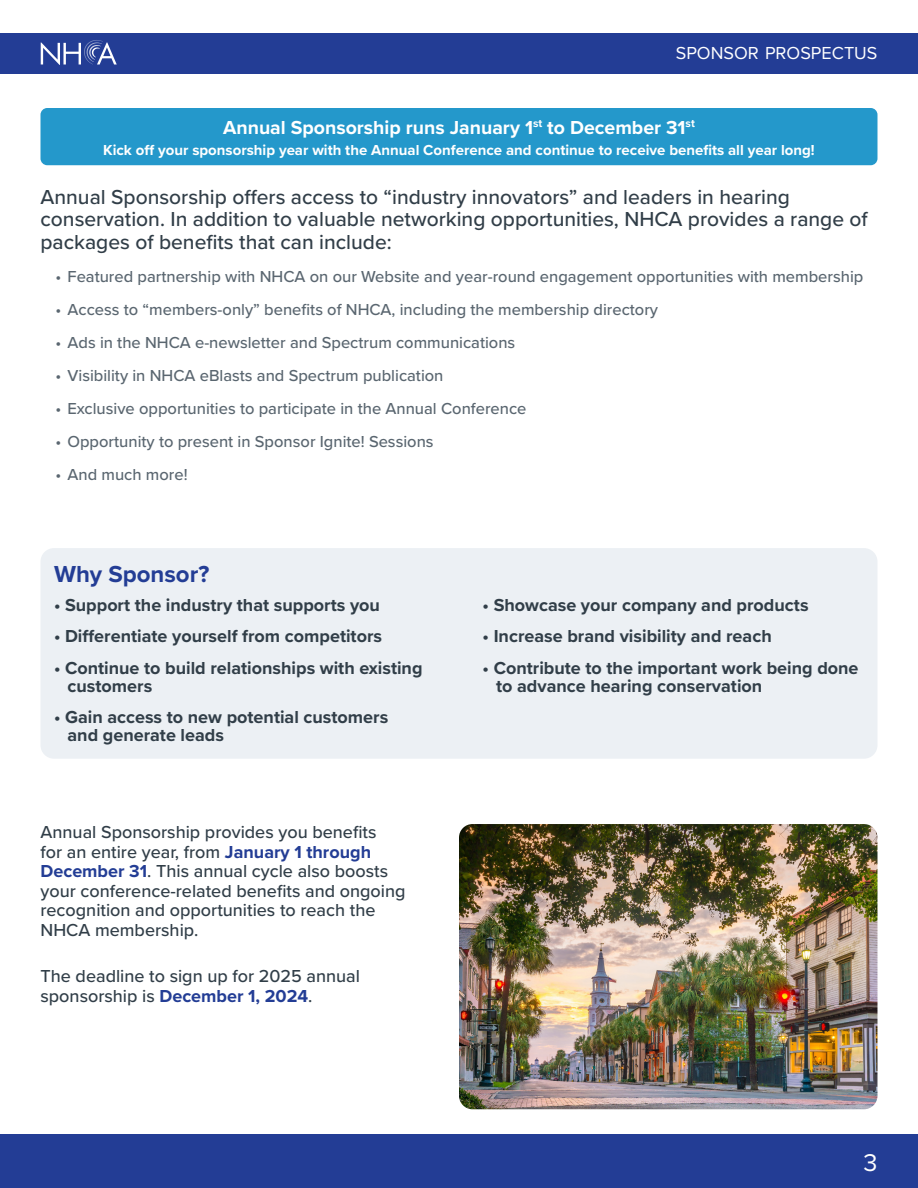
<style>
.page{position:relative;width:918px;height:1188px;background:#fff}
.page>*{position:absolute;margin:0;border:0;box-sizing:border-box;transform-origin:0 0}
.t1{font:25.05px "Proxima Nova";color:#fff}
.t2{font:700 24px "Proxima Nova";color:#233d95}
.t3{font:500 21px/22.5px "Proxima Nova";color:#313e48}
.t4{font:700 19.5px "Proxima Nova";color:#fff}
.t5{font:700 18px/18px "Proxima Nova";color:#313e48}
.t6{font:500 18px/19.5px "Proxima Nova";color:#313e48}
.t7{font:18px "Proxima Nova";color:#fff}
.t8{font:500 16.5px "Proxima Nova";color:#5a6670}
.t9{font:700 15px "Proxima Nova";color:#fff}
.s1{font-weight:700;color:#233d95}
</style>
<div class="page">
<div style="left:0;top:33px;width:918px;height:41px;background:#233d95"></div>
<div style="left:0;top:1134px;width:918px;height:54px;background:#233d95"></div>
<svg style="left:41px;top:40px;width:76px;height:25px"></svg>
<div style="left:40px;top:108px;width:838px;height:57px;background:#2498cb;border-radius:7px"></div>
<div style="left:40px;top:548px;width:838px;height:211px;background:#ecf0f4;border-radius:14px"></div>
<img style="left:459px;top:824px;width:419px;height:285px">
<p class="t7" style="left:676px;top:40px;width:203px">SPONSOR PROSPECTUS</p>
<p class="t4" style="left:223px;top:113px;width:473px">Annual Sponsorship runs January 1<sup>st</sup> to December 31<sup>st</sup></p>
<p class="t9" style="left:103px;top:139px;width:713px">Kick off your sponsorship year with the Annual Conference and continue to receive benefits all year long!</p>
<p class="t3" style="left:40px;top:185px;width:829px">Annual Sponsorship offers access to “industry innovators” and leaders in hearing conservation. In addition to valuable networking opportunities, NHCA provides a range of packages of benefits that can include:</p>
<p class="t8" style="left:56px;top:264px;width:809px">• Featured partnership with NHCA on our Website and year-round engagement opportunities with membership</p>
<p class="t8" style="left:56px;top:297px;width:604px">• Access to “members-only” benefits of NHCA, including the membership directory</p>
<p class="t8" style="left:56px;top:330px;width:461px">• Ads in the NHCA e-newsletter and Spectrum communications</p>
<p class="t8" style="left:56px;top:363px;width:390px">• Visibility in NHCA eBlasts and Spectrum publication</p>
<p class="t8" style="left:56px;top:396px;width:473px">• Exclusive opportunities to participate in the Annual Conference</p>
<p class="t8" style="left:56px;top:429px;width:380px">• Opportunity to present in Sponsor Ignite! Sessions</p>
<p class="t8" style="left:56px;top:462px;width:134px">• And much more!</p>
<p class="t2" style="left:54px;top:556px;width:157px">Why Sponsor?</p>
<p class="t5" style="left:54px;top:595px;width:327px">• Support the industry that supports you</p>
<p class="t5" style="left:54px;top:627px;width:330px">• Differentiate yourself from competitors</p>
<p class="t5" style="left:68px;top:658px;width:357px;text-indent:-14px">• Continue to build relationships with existing customers</p>
<p class="t5" style="left:68px;top:708px;width:322px;text-indent:-14px">• Gain access to new potential customers and generate leads</p>
<p class="t6" style="left:40px;top:822px;width:367px">Annual Sponsorship provides you benefits<br>for an entire year, from <span class="s1">January 1 through December 31</span>. This annual cycle also boosts your conference-related benefits and ongoing recognition and opportunities to reach the NHCA membership.</p>
<p class="t6" style="left:40px;top:966px;width:321px">The deadline to sign up for 2025 annual sponsorship is <span class="s1">December 1, 2024</span>.</p>
<p class="t5" style="left:483px;top:595px;width:327px">• Showcase your company and products</p>
<p class="t5" style="left:483px;top:627px;width:291px">• Increase brand visibility and reach</p>
<p class="t5" style="left:496px;top:658px;width:364px;text-indent:-14px">• Contribute to the important work being done to advance hearing conservation</p>
<h1 class="t1" style="left:864px;top:1144px;width:15px">3</h1>
</div>
